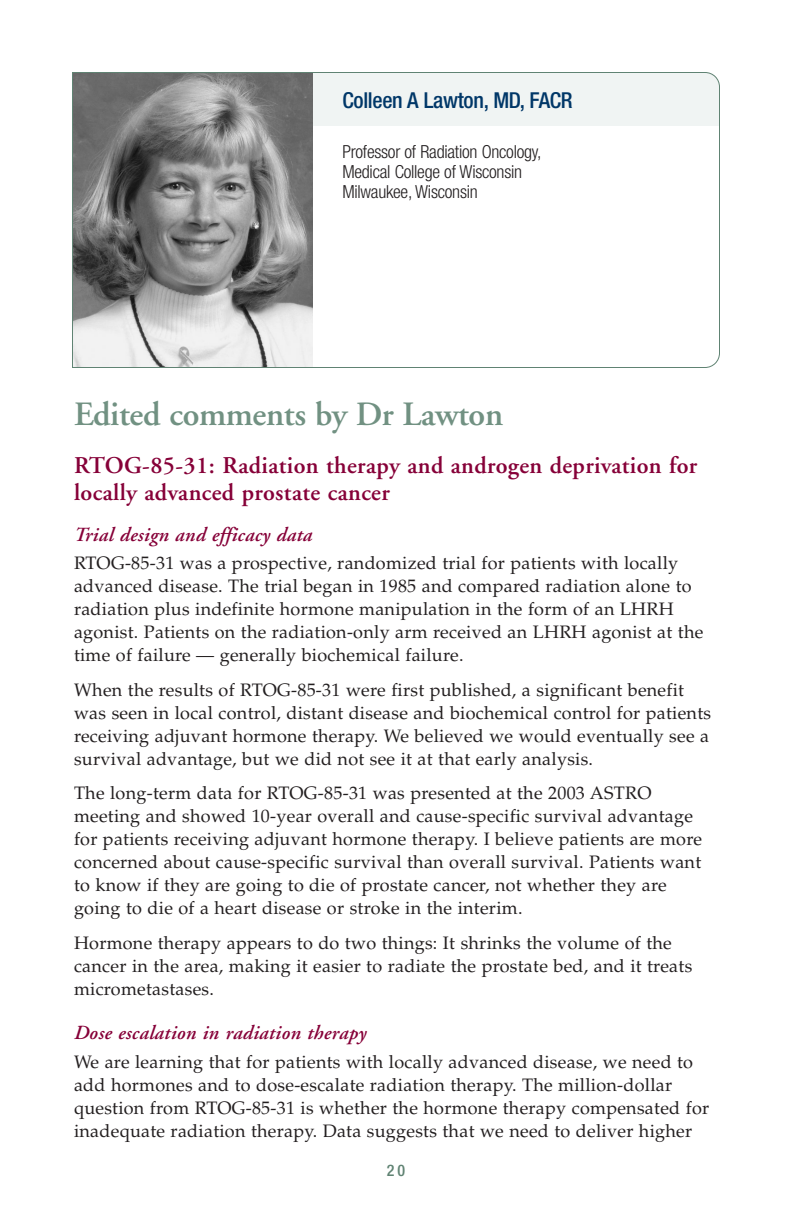
<style>
.page{position:relative;width:792px;height:1224px;background:#fff}
.page>*{position:absolute;margin:0;border:0;box-sizing:border-box;transform-origin:0 0}
.t1{font:600 34px "Adobe Garamond";letter-spacing:-.01em;color:#719182}
.t2{font:600 24px/27px "Adobe Garamond";letter-spacing:.015em;color:#860038}
.t3{font:500 condensed 22px "Helvetica Neue";letter-spacing:-.015em;color:#003768}
.t4{font:italic 600 20px "Adobe Garamond";letter-spacing:.015em;color:#860038}
.t5{font:18px/23px "Palatino";letter-spacing:.015em;color:#231f20}
.t6{font:300 condensed 18px/20px "Helvetica Neue";letter-spacing:-.015em;color:#231f20}
.t7{font:500 condensed 16px "Helvetica Neue";color:#608373}
</style>
<div class="page">
<div style="left:72px;top:72px;width:648px;height:296px;background:#f0f4f3;border-radius:14px"></div>
<div style="left:72px;top:126px;width:648px;height:242px;background:#fff"></div>
<img style="left:72px;top:72px;width:240px;height:296px">
<svg style="left:705px;top:72px;width:15px;height:296px"></svg>
<p class="t3" style="left:342px;top:92px;width:232px">Colleen A Lawton, MD, FACR</p>
<p class="t6" style="left:342px;top:143px;width:201px">Professor of Radiation Oncology,<br>Medical College of Wisconsin<br>Milwaukee, Wisconsin</p>
<h1 class="t1" style="left:74px;top:400px;width:431px">Edited comments by Dr Lawton</h1>
<h2 class="t2" style="left:74px;top:454px;width:625px">RTOG-85-31: Radiation therapy and androgen deprivation for locally advanced prostate cancer</h2>
<p class="t4" style="left:74px;top:526px;width:240px">Trial design and efficacy data</p>
<p class="t5" style="left:74px;top:554px;width:631px">RTOG-85-31 was a prospective, randomized trial for patients with locally advanced disease. The trial began in 1985 and compared radiation alone to radiation plus indefinite hormone manipulation in the form of an LHRH agonist. Patients on the radiation-only arm received an LHRH agonist at the time of failure — generally biochemical failure.</p>
<p class="t5" style="left:74px;top:680px;width:639px">When the results of RTOG-85-31 were first published, a significant benefit was seen in local control, distant disease and biochemical control for patients receiving adjuvant hormone therapy. We believed we would eventually see a survival advantage, but we did not see it at that early analysis.</p>
<p class="t5" style="left:74px;top:784px;width:630px">The long-term data for RTOG-85-31 was presented at the 2003 ASTRO meeting and showed 10-year overall and cause-specific survival advantage for patients receiving adjuvant hormone therapy. I believe patients are more concerned about cause-specific survival than overall survival. Patients want to know if they are going to die of prostate cancer, not whether they are going to die of a heart disease or stroke in the interim.</p>
<p class="t5" style="left:74px;top:933px;width:620px">Hormone therapy appears to do two things: It shrinks the volume of the cancer in the area, making it easier to radiate the prostate bed, and it treats micrometastases.</p>
<p class="t4" style="left:74px;top:1025px;width:294px">Dose escalation in radiation therapy</p>
<p class="t5" style="left:74px;top:1053px;width:637px">We are learning that for patients with locally advanced disease, we need to add hormones and to dose-escalate radiation therapy. The million-dollar question from RTOG-85-31 is whether the hormone therapy compensated for inadequate radiation therapy. Data suggests that we need to deliver higher</p>
<p class="t7" style="left:387px;top:1164px;width:20px">20</p>
</div>
